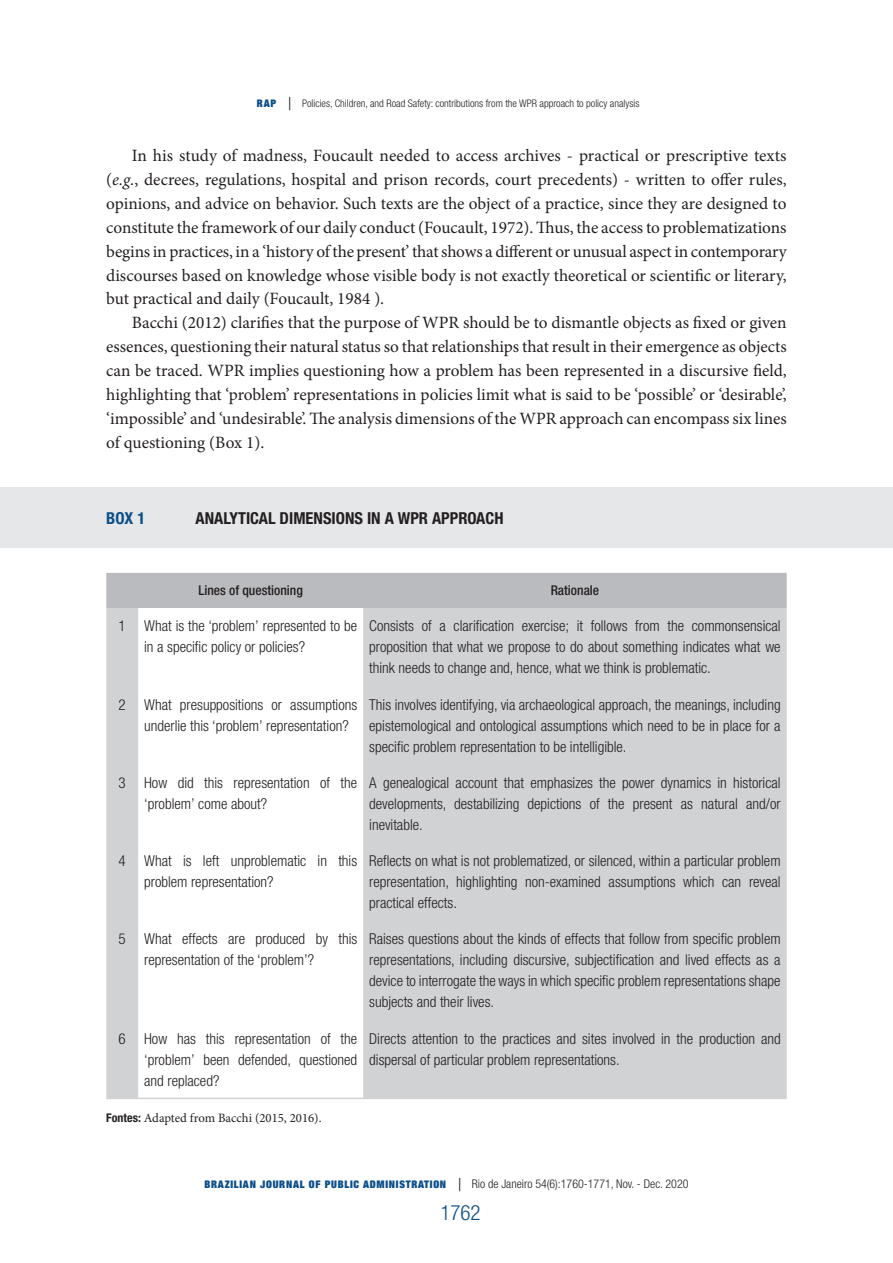
<style>
.page{position:relative;width:893px;height:1263px;background:#fff}
.page>*{position:absolute;margin:0;border:0;box-sizing:border-box;transform-origin:0 0}
.t1{font:300 condensed 21px "Helvetica Neue LT Std";color:#0c4f89}
.texto_3{font:17.25px/23.9px "Minion Pro";color:#231f20;text-align:justify}
.tit_tab{font:700 condensed 16.5px "Helvetica Neue LT Std";color:#231f20}
.tit_tab-2{font:700 condensed 16.5px "Helvetica Neue LT Std";color:#0c4f89}
.TEXTO_TAB{font:300 condensed 15px/21px "Helvetica Neue LT Std";color:#231f20}
.GARGANTA{font:500 condensed 13.5px "Helvetica Neue LT Std";color:#231f20}
.fonte{font:12.75px "Minion Pro";color:#231f20}
.t2{font:300 condensed 12px "Helvetica Neue LT Std";color:#231f20}
.t3{font:300 condensed 10.5px "Helvetica Neue LT Std";color:#231f20}
.s1{font-family:"Helvetica Neue";font-weight:900;font-stretch:expanded;color:#0c4f89}
.s2{font-size:18px}
.s3{font-style:italic}
.s4{font-family:"Helvetica Neue LT Std";font-weight:700;font-stretch:condensed;font-size:12px}
.s5{font-family:"Helvetica Neue";font-weight:900;font-stretch:expanded;font-size:10.5px;color:#0c4f89}
</style>
<div class="page">
<div style="left:0;top:487px;width:893px;height:61px;background:#e6e7e9"></div>
<div style="left:106px;top:573px;width:681px;height:35px;background:#babbbe"></div>
<svg style="left:106px;top:608px;width:681px;height:490px;fill:#d1d2d4"></svg>
<hr style="left:106px;top:1098px;width:32px;height:1px;background:#d1d2d4">
<hr style="left:138px;top:1098px;width:225px;height:1px;background:#d1d2d4">
<hr style="left:363px;top:1098px;width:424px;height:1px;background:#d1d2d4">
<p class="t3" style="left:257px;top:98px;width:384px"><span class="s1">RAP</span> <span class="s2">|</span> Policies, Children, and Road Safety: contributions from the WPR approach to policy analysis</p>
<p class="texto_3" style="left:106px;top:144px;width:682px;text-indent:26px">In his study of madness, Foucault needed to access archives - practical or prescriptive texts (<span class="s3">e.g.</span>, decrees, regulations, hospital and prison records, court precedents) - written to offer rules, opinions, and advice on behavior. Such texts are the object of a practice, since they are designed to constitute the framework of our daily conduct (Foucault, 1972). Thus, the access to problematizations begins in practices, in a ‘history of the present’ that shows a different or unusual aspect in contemporary discourses based on knowledge whose visible body is not exactly theoretical or scientific or literary, but practical and daily (Foucault, 1984 ).</p>
<p class="texto_3" style="left:106px;top:311px;width:682px;text-indent:26px">Bacchi (2012) clarifies that the purpose of WPR should be to dismantle objects as fixed or given essences, questioning their natural status so that relationships that result in their emergence as objects can be traced. WPR implies questioning how a problem has been represented in a discursive field, highlighting that ‘problem’ representations in policies limit what is said to be ‘possible’ or ‘desirable’, ‘impossible’ and ‘undesirable’. The analysis dimensions of the WPR approach can encompass six lines of questioning (Box 1).</p>
<p class="tit_tab-2" style="left:106px;top:508px;width:41px">BOX 1</p>
<p class="tit_tab" style="left:196px;top:508px;width:309px">ANALYTICAL DIMENSIONS IN A WPR APPROACH</p>
<p class="GARGANTA" style="left:198px;top:582px;width:106px">Lines of questioning</p>
<p class="GARGANTA" style="left:551px;top:582px;width:50px">Rationale</p>
<p class="TEXTO_TAB" style="left:119px;top:615px;width:9px">1</p>
<p class="TEXTO_TAB" style="left:144px;top:615px;width:215px">What is the ‘problem’ represented to be in a specific policy or policies?</p>
<p class="TEXTO_TAB" style="left:369px;top:615px;width:413px;text-align:justify">Consists of a clarification exercise; it follows from the commonsensical proposition that what we propose to do about something indicates what we think needs to change and, hence, what we think is problematic.</p>
<p class="TEXTO_TAB" style="left:119px;top:694px;width:9px">2</p>
<p class="TEXTO_TAB" style="left:144px;top:694px;width:215px">What presuppositions or assumptions underlie this ‘problem’ representation?</p>
<p class="TEXTO_TAB" style="left:369px;top:694px;width:413px;text-align:justify">This involves identifying, via archaeological approach, the meanings, including epistemological and ontological assumptions which need to be in place for a specific problem representation to be intelligible.</p>
<p class="TEXTO_TAB" style="left:119px;top:772px;width:9px">3</p>
<p class="TEXTO_TAB" style="left:144px;top:772px;width:215px">How did this representation of the ‘problem’ come about?</p>
<p class="TEXTO_TAB" style="left:369px;top:772px;width:413px;text-align:justify">A genealogical account that emphasizes the power dynamics in historical developments, destabilizing depictions of the present as natural and/or inevitable.</p>
<p class="TEXTO_TAB" style="left:119px;top:850px;width:9px">4</p>
<p class="TEXTO_TAB" style="left:144px;top:850px;width:215px">What is left unproblematic in this problem representation?</p>
<p class="TEXTO_TAB" style="left:369px;top:850px;width:413px;text-align:justify">Reflects on what is not problematized, or silenced, within a particular problem representation, highlighting non-examined assumptions which can reveal practical effects.</p>
<p class="TEXTO_TAB" style="left:119px;top:928px;width:9px">5</p>
<p class="TEXTO_TAB" style="left:144px;top:928px;width:215px">What effects are produced by this representation of the ‘problem’?</p>
<p class="TEXTO_TAB" style="left:369px;top:928px;width:413px;text-align:justify">Raises questions about the kinds of effects that follow from specific problem representations, including discursive, subjectification and lived effects as a device to interrogate the ways in which specific problem representations shape subjects and their lives.</p>
<p class="TEXTO_TAB" style="left:119px;top:1028px;width:9px">6</p>
<p class="TEXTO_TAB" style="left:144px;top:1028px;width:215px;text-align:justify">How has this representation of the ‘problem’ been defended, questioned and replaced?</p>
<p class="TEXTO_TAB" style="left:369px;top:1028px;width:413px">Directs attention to the practices and sites involved in the production and dispersal of particular problem representations.</p>
<p class="fonte" style="left:106px;top:1110px;width:217px"><span class="s4">Fontes:</span> Adapted from Bacchi (2015, 2016).</p>
<p class="t2" style="left:204px;top:1176px;width:486px"><span class="s5">BRAZILIAN JOURNAL OF PUBLIC ADMINISTRATION</span> <span class="s2">|</span> Rio de Janeiro 54(6):1760-1771, Nov. - Dec. 2020</p>
<h1 class="t1" style="left:440px;top:1200px;width:42px">1762</h1>
</div>
